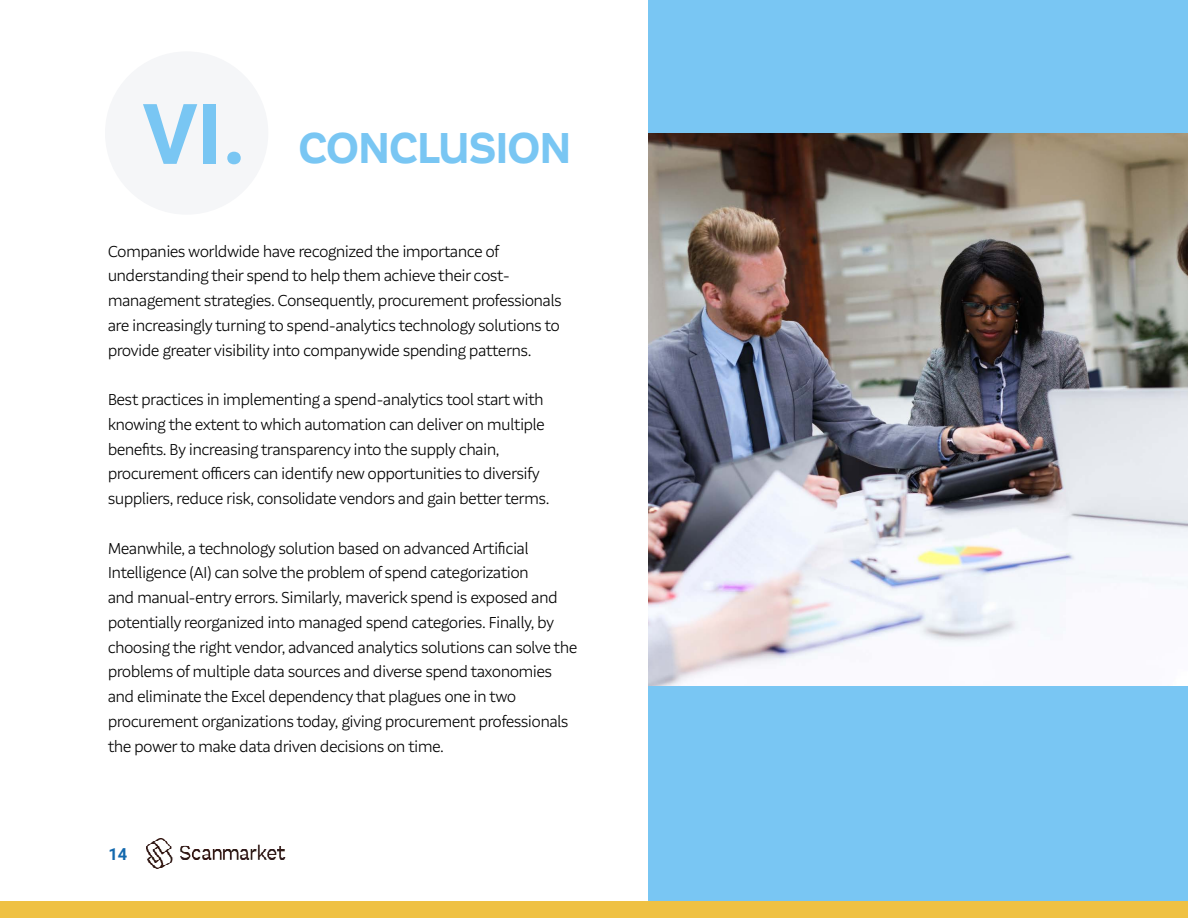
<style>
.page{position:relative;width:1188px;height:918px;background:#fff}
.page>*{position:absolute;margin:0;border:0;box-sizing:border-box;transform-origin:0 0}
.t1{font:700 45px "Aestetico Informal";letter-spacing:-.02em;color:#79c6f3}
.t2{font:300 16.5px/24.8px "Aestetico Formal";color:#000}
.t3{font:700 16.5px "Roboto";color:#1369ae}
.s1{font-family:"Roboto";font-size:84px}
</style>
<div class="page">
<div style="left:105px;top:51px;width:163px;height:164px;background:#f5f6f8;border-radius:50%"></div>
<img style="left:648px;top:133px;width:540px;height:553px">
<div style="left:648px;top:0;width:540px;height:133px;background:#79c6f3"></div>
<div style="left:648px;top:686px;width:540px;height:216px;background:#79c6f3"></div>
<img style="left:146px;top:839px;width:140px;height:30px">
<div style="left:0;top:902px;width:1188px;height:16px;background:#efc144"></div>
<h1 class="t1" style="left:143px;top:122px;width:430px"><span class="s1">VI.</span> CONCLUSION</h1>
<p class="t2" style="left:108px;top:239px;width:455px">Companies worldwide have recognized the importance of understanding their spend to help them achieve their cost&shy;management strategies. Consequently, procurement professionals are increasingly turning to spend-analytics technology solutions to provide greater visibility into companywide spending patterns.</p>
<p class="t2" style="left:108px;top:387px;width:443px">Best practices in implementing a spend-analytics tool start with knowing the extent to which automation can deliver on multiple benefits. By increasing transparency into the supply chain, procurement officers can identify new opportunities to diversify suppliers, reduce risk, consolidate vendors and gain better terms.</p>
<p class="t2" style="left:108px;top:536px;width:471px">Meanwhile, a technology solution based on advanced Artificial Intelligence (AI) can solve the problem of spend categorization<br>and manual-entry errors. Similarly, maverick spend is exposed and potentially reorganized into managed spend categories. Finally, by choosing the right vendor, advanced analytics solutions can solve the problems of multiple data sources and diverse spend taxonomies and eliminate the Excel dependency that plagues one in two procurement organizations today, giving procurement professionals the power to make data driven decisions on time.</p>
<p class="t3" style="left:108px;top:843px;width:20px">14</p>
</div>
